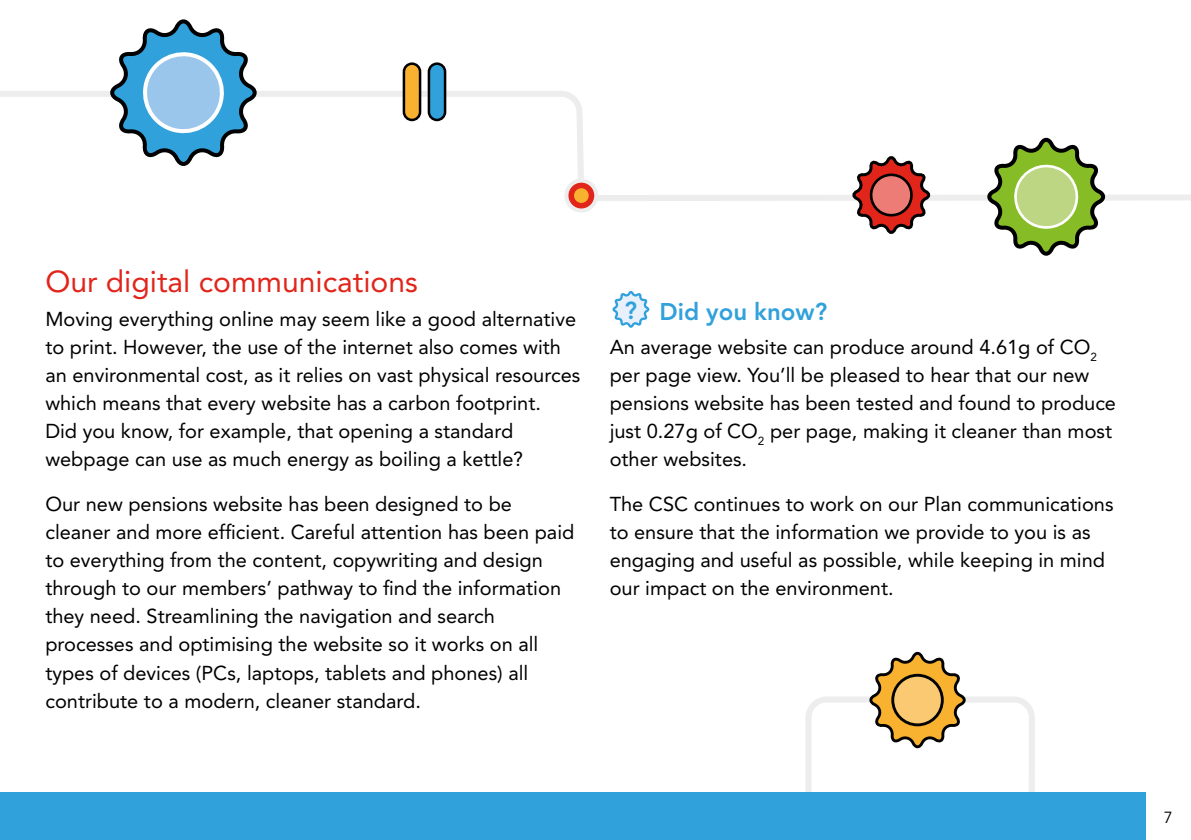
<style>
.page{position:relative;width:1191px;height:840px;background:#fff}
.page>*{position:absolute;margin:0;border:0;box-sizing:border-box;transform-origin:0 0}
.t1{font:30px "Avenir";color:#e1251b}
.t2{font:800 24.2px "Avenir";color:#31a1dc}
.t3{font:800 24px "Avenir";color:#31a1dc}
.t4{font:20px/28px "Avenir";color:#000}
.t5{font:16px "Avenir";color:#000}
</style>
<div class="page">
<svg style="left:806px;top:697px;width:229px;height:95px"></svg>
<div style="left:0;top:792px;width:1145px;height:47px;background:#31a1dc"></div>
<svg style="left:865px;top:651px;width:104px;height:100px"></svg>
<div style="left:892px;top:675px;width:50px;height:49px;background:#fcc973;border-radius:50%"></div>
<div style="left:891px;top:673px;width:52px;height:52px;border:3px solid #020203;border-radius:50%"></div>
<svg style="left:0;top:88px;width:1191px;height:115px"></svg>
<svg style="left:566px;top:180px;width:30px;height:30px"></svg>
<div style="left:564px;top:178px;width:34px;height:34px;border:4px solid #ededed;border-radius:50%"></div>
<div style="left:574px;top:188px;width:14px;height:15px;background:#f9b230;border-radius:50%"></div>
<div style="left:404px;top:64px;width:16px;height:56px;background:#f9b230;border-radius:8px"></div>
<div style="left:403px;top:62px;width:18px;height:59px;border:3px solid #000;border-radius:8px"></div>
<div style="left:429px;top:64px;width:16px;height:56px;background:#31a1dc;border-radius:8px"></div>
<div style="left:428px;top:62px;width:18px;height:59px;border:3px solid #000;border-radius:8px"></div>
<svg style="left:982px;top:133px;width:128px;height:123px"></svg>
<svg style="left:849px;top:152px;width:84px;height:82px"></svg>
<svg style="left:105px;top:19px;width:157px;height:152px"></svg>
<svg style="left:612px;top:291px;width:38px;height:37px"></svg>
<h1 class="t1" style="left:45px;top:264px;width:374px">Our digital communications</h1>
<p class="t4" style="left:45px;top:305px;width:536px">Moving everything online may seem like a good alternative to print. However, the use of the internet also comes with an environmental cost, as it relies on vast physical resources which means that every website has a carbon footprint.<br>Did you know, for example, that opening a standard webpage can use as much energy as boiling a kettle?</p>
<p class="t4" style="left:45px;top:490px;width:530px">Our new pensions website has been designed to be cleaner and more efficient. Careful attention has been paid to everything from the content, copywriting and design through to our members’ pathway to find the information they need. Streamlining the navigation and search processes and optimising the website so it works on all types of devices (PCs, laptops, tablets and phones) all contribute to a modern, cleaner standard.</p>
<p class="t2" style="left:624px;top:295px;width:14px">?</p>
<p class="t3" style="left:659px;top:298px;width:169px">Did you know?</p>
<p class="t4" style="left:609px;top:333px;width:508px">An average website can produce around 4.61g of CO<sub>2 </sub>per page view. You’ll be pleased to hear that our new pensions website has been tested and found to produce just 0.27g of CO<sub>2</sub> per page, making it cleaner than most other websites.</p>
<p class="t4" style="left:609px;top:490px;width:505px">The CSC continues to work on our Plan communications to ensure that the information we provide to you is as engaging and useful as possible, while keeping in mind our impact on the environment.</p>
<p class="t5" style="left:1163px;top:807px;width:10px">7</p>
</div>
